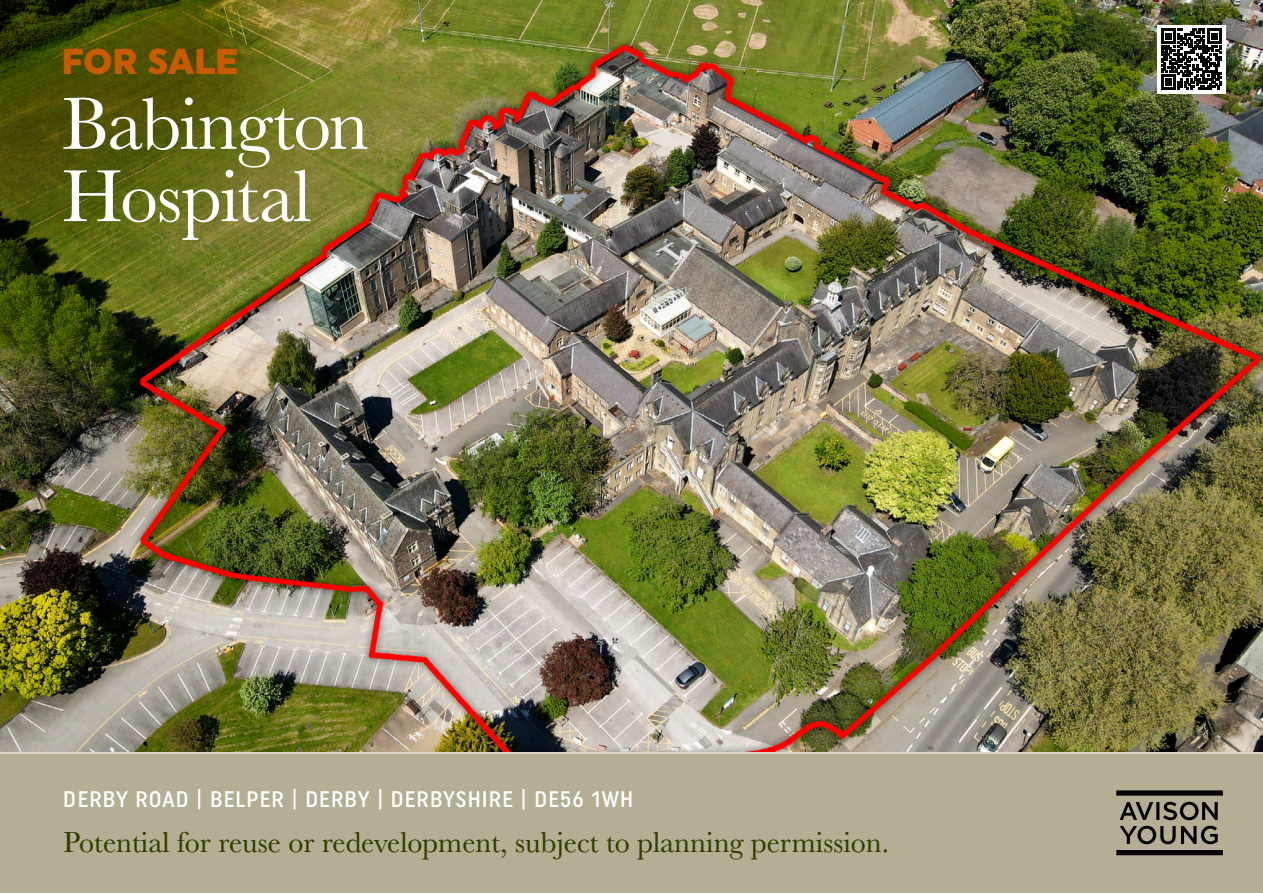
<style>
.page{position:relative;width:1263px;height:893px;background:#fff}
.page>*{position:absolute;margin:0;border:0;box-sizing:border-box;transform-origin:0 0}
.t1{font:76.5px/72.3px "Baskerville";letter-spacing:-.02em;color:#fff}
.t2{font:900 36px "Uniform";letter-spacing:-.01em;color:#c85b00}
.t3{font:30px "Baskerville";color:#4c5a00}
.t4{font:500 condensed 22.5px "Uniform";letter-spacing:.05em;color:#fff}
</style>
<div class="page">
<img style="left:0;top:0;width:1263px;height:753px">
<div style="left:0;top:753px;width:1263px;height:140px;background:#b3ae94"></div>
<hr style="left:0;top:753px;width:1263px;height:1px;background:#fff">
<svg style="left:1116px;top:790px;width:107px;height:6px"></svg>
<svg style="left:1116px;top:850px;width:107px;height:5px"></svg>
<svg style="left:1120px;top:802px;width:98px;height:18px"></svg>
<svg style="left:1120px;top:826px;width:98px;height:18px"></svg>
<div style="left:1157px;top:25px;width:69px;height:69px;background:#fff"></div>
<svg style="left:1161px;top:29px;width:61px;height:60px"></svg>
<p class="t2" style="left:62px;top:40px;width:178px">FOR SALE</p>
<h1 class="t1" style="left:62px;top:89px;width:309px">Babington<br>Hospital</h1>
<p class="t4" style="left:64px;top:786px;width:571px">DERBY ROAD | BELPER | DERBY | DERBYSHIRE | DE56 1WH</p>
<p class="t3" style="left:64px;top:823px;width:827px">Potential for reuse or redevelopment, subject to planning permission.</p>
</div>
